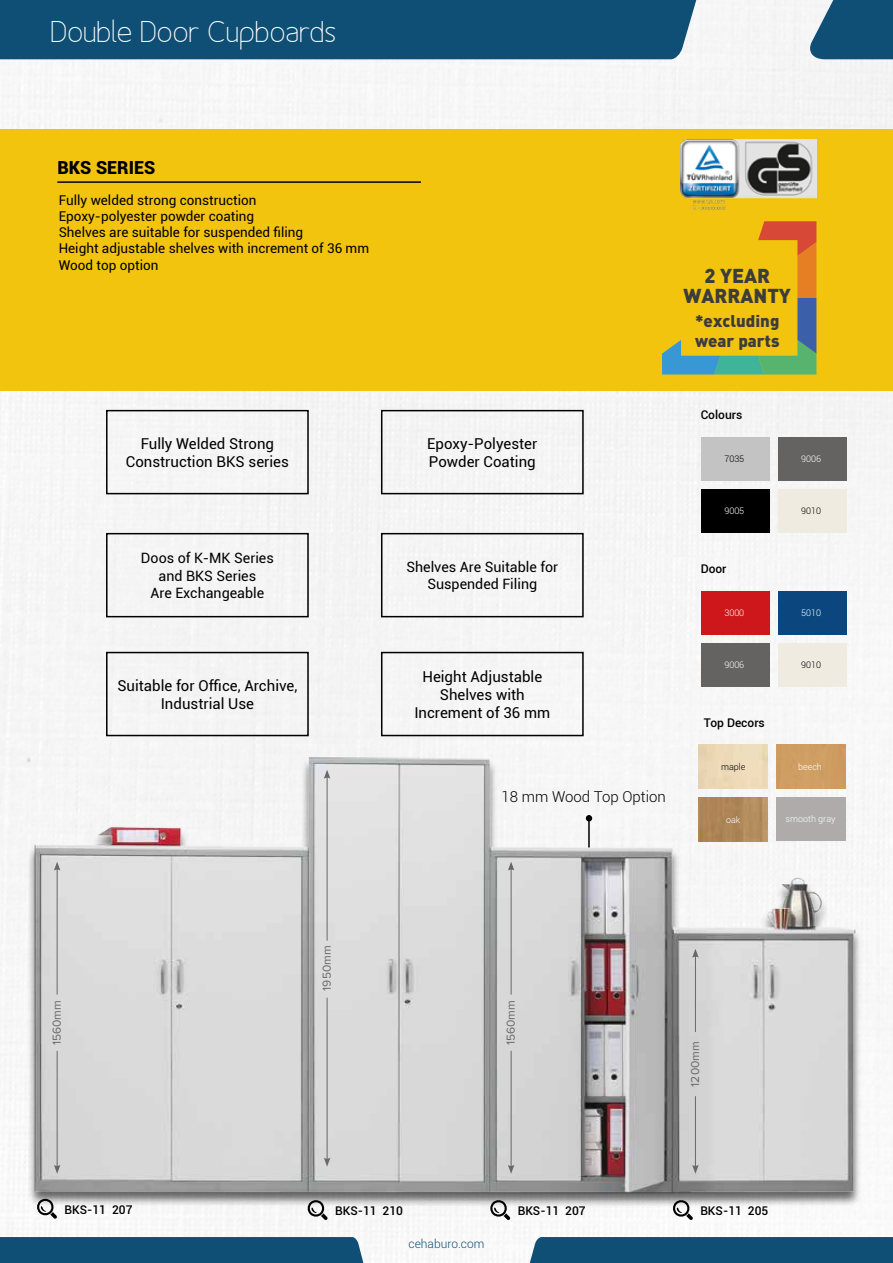
<style>
.page{position:relative;width:893px;height:1263px;background:#fff}
.page>*{position:absolute;margin:0;border:0;box-sizing:border-box;transform-origin:0 0}
.t1{font:200 30px "Fineness Pro";color:#fff}
.t2{font:19.95px/20px "DIN Black";color:#3c3c3b;text-align:center}
.t3{font:900 18px "Roboto";color:#000}
.t4{font:16.8px/19.8px "DIN Black";color:#3c3c3b}
.t5{font:15px/18px "Roboto";color:#000;text-align:center}
.t6{font:300 15px "Roboto";color:#000}
.t7{font:14.25px/17.1px "Roboto";color:#000;text-align:center}
.t8{font:13.5px/16.2px "Roboto";color:#000}
.t9{font:500 12px "Roboto";color:#000}
.t10{font:12px "Proxima Nova";color:#686868}
.t11{font:300 12px "Roboto";color:#0f4f75}
.t12{font:300 9px "Roboto";color:#fff}
.t13{font:300 9px "Roboto";color:#000}
</style>
<div class="page">
<div style="left:0;top:0;width:893px;height:1262px;background:#f5f5f5"></div>
<svg style="left:807px;top:0;width:86px;height:59px;background:#306787"></svg>
<div style="left:0;top:0;width:700px;height:59px;background:#0f4f75"></div>
<div style="left:0;top:1237px;width:368px;height:26px;background:#0f4f75"></div>
<div style="left:525px;top:1237px;width:368px;height:26px;background:#0f4f75"></div>
<div style="left:0;top:129px;width:893px;height:262px;background:#f2c40d"></div>
<img style="left:0;top:726px;width:893px;height:484px">
<hr style="left:588px;top:815px;width:2px;height:32px;background:#000">
<svg style="left:586px;top:815px;width:6px;height:6px"></svg>
<hr style="left:57px;top:181px;width:364px;height:2px;background:#000">
<img style="left:699px;top:745px;width:69px;height:44px">
<img style="left:699px;top:797px;width:69px;height:44px">
<div style="left:776px;top:745px;width:69px;height:44px;background:#ce9d62"></div>
<div style="left:776px;top:797px;width:69px;height:44px;background:#aeabaa"></div>
<div style="left:701px;top:437px;width:68px;height:44px;background:#c3c3c3"></div>
<div style="left:701px;top:489px;width:68px;height:44px;background:#000"></div>
<div style="left:778px;top:437px;width:68px;height:44px;background:#646362"></div>
<div style="left:778px;top:489px;width:68px;height:44px;background:#f0ebe1"></div>
<div style="left:701px;top:591px;width:68px;height:44px;background:#cd171a"></div>
<div style="left:701px;top:643px;width:68px;height:44px;background:#646362"></div>
<div style="left:778px;top:591px;width:68px;height:44px;background:#0b477e"></div>
<div style="left:778px;top:643px;width:68px;height:44px;background:#f0ebe1"></div>
<div style="left:106px;top:410px;width:203px;height:84px;border:2px solid #000"></div>
<div style="left:381px;top:410px;width:203px;height:84px;border:2px solid #000"></div>
<div style="left:106px;top:533px;width:203px;height:84px;border:2px solid #000"></div>
<div style="left:381px;top:533px;width:203px;height:84px;border:2px solid #000"></div>
<div style="left:106px;top:652px;width:203px;height:84px;border:2px solid #000"></div>
<div style="left:381px;top:652px;width:203px;height:84px;border:2px solid #000"></div>
<hr style="left:57px;top:1051px;width:1px;height:116px;background:#686868">
<svg style="left:54px;top:1165px;width:6px;height:9px"></svg>
<hr style="left:511px;top:1051px;width:1px;height:116px;background:#686868">
<svg style="left:508px;top:1165px;width:6px;height:9px"></svg>
<hr style="left:695px;top:1096px;width:1px;height:71px;background:#686868">
<svg style="left:692px;top:1165px;width:7px;height:9px"></svg>
<hr style="left:57px;top:868px;width:1px;height:126px;background:#686868">
<svg style="left:54px;top:862px;width:6px;height:8px"></svg>
<hr style="left:511px;top:868px;width:1px;height:126px;background:#686868">
<svg style="left:508px;top:862px;width:6px;height:8px"></svg>
<hr style="left:695px;top:955px;width:1px;height:77px;background:#686868">
<svg style="left:692px;top:949px;width:7px;height:9px"></svg>
<hr style="left:327px;top:998px;width:1px;height:162px;background:#686868">
<svg style="left:324px;top:1158px;width:6px;height:8px"></svg>
<hr style="left:327px;top:776px;width:1px;height:165px;background:#686868">
<svg style="left:324px;top:770px;width:6px;height:9px"></svg>
<svg style="left:37px;top:1199px;width:20px;height:20px"></svg>
<svg style="left:308px;top:1200px;width:19px;height:20px"></svg>
<svg style="left:490px;top:1200px;width:20px;height:20px"></svg>
<svg style="left:673px;top:1200px;width:20px;height:20px"></svg>
<img style="left:681px;top:139px;width:135px;height:71px">
<svg style="left:662px;top:221px;width:154px;height:153px"></svg>
<h1 class="t1" style="left:52px;top:14px;width:288px">Double Door Cupboards</h1>
<h3 class="t3" style="left:57px;top:155px;width:99px">BKS SERIES</h3>
<p class="t8" style="left:59px;top:191px;width:312px">Fully welded strong construction<br>Epoxy-polyester powder coating<br>Shelves are suitable for suspended filing<br>Height adjustable shelves with increment of 36 mm Wood top option</p>
<h2 class="t2" style="left:684px;top:264px;width:109px">2 YEAR<br>WARRANTY</h2>
<p class="t4" style="left:695px;top:310px;width:86px">*excluding wear parts</p>
<p class="t5" style="left:126px;top:434px;width:165px">Fully Welded Strong<br>Construction BKS series</p>
<p class="t5" style="left:427px;top:434px;width:112px;text-align:left">Epoxy-Polyester<br>Powder Coating</p>
<p class="t7" style="left:141px;top:549px;width:134px">Doos of K-MK Series and BKS Series<br>Are Exchangeable</p>
<p class="t7" style="left:406px;top:558px;width:153px">Shelves Are Suitable for<br>Suspended Filing</p>
<p class="t5" style="left:117px;top:676px;width:182px">Suitable for Office, Archive,<br>Industrial Use</p>
<p class="t5" style="left:414px;top:667px;width:137px">Height Adjustable<br>Shelves with<br>Increment of 36 mm</p>
<p class="t6" style="left:502px;top:786px;width:166px">18 mm Wood Top Option</p>
<p class="t9" style="left:701px;top:406px;width:43px">Colours</p>
<p class="t13" style="left:724px;top:452px;width:21px">7035</p>
<p class="t12" style="left:801px;top:452px;width:21px">9006</p>
<p class="t12" style="left:724px;top:505px;width:21px">9005</p>
<p class="t13" style="left:801px;top:505px;width:21px">9010</p>
<p class="t9" style="left:701px;top:560px;width:27px">Door</p>
<p class="t12" style="left:724px;top:606px;width:21px">3000</p>
<p class="t12" style="left:801px;top:606px;width:21px">5010</p>
<p class="t12" style="left:724px;top:659px;width:21px">9006</p>
<p class="t13" style="left:801px;top:659px;width:21px">9010</p>
<p class="t9" style="left:704px;top:714px;width:62px">Top Decors</p>
<p class="t13" style="left:721px;top:761px;width:26px">maple</p>
<p class="t12" style="left:726px;top:813px;width:16px">oak</p>
<p class="t12" style="left:798px;top:760px;width:25px">beech</p>
<p class="t12" style="left:786px;top:813px;width:51px">smooth gray</p>
<p class="t10" style="left:321px;top:990px;width:46px;rotate:-90deg">1950mm</p>
<p class="t10" style="left:51px;top:1045px;width:46px;rotate:-90deg">1560mm</p>
<p class="t10" style="left:505px;top:1045px;width:46px;rotate:-90deg">1560mm</p>
<p class="t10" style="left:690px;top:1086px;width:47px;rotate:-90deg">1200mm</p>
<p class="t9" style="left:64px;top:1201px;width:70px">BKS-11 207</p>
<p class="t9" style="left:335px;top:1202px;width:70px">BKS-11 210</p>
<p class="t9" style="left:518px;top:1202px;width:70px">BKS-11 207</p>
<p class="t9" style="left:700px;top:1202px;width:70px">BKS-11 205</p>
<p class="t11" style="left:409px;top:1235px;width:77px">cehaburo.com</p>
</div>
